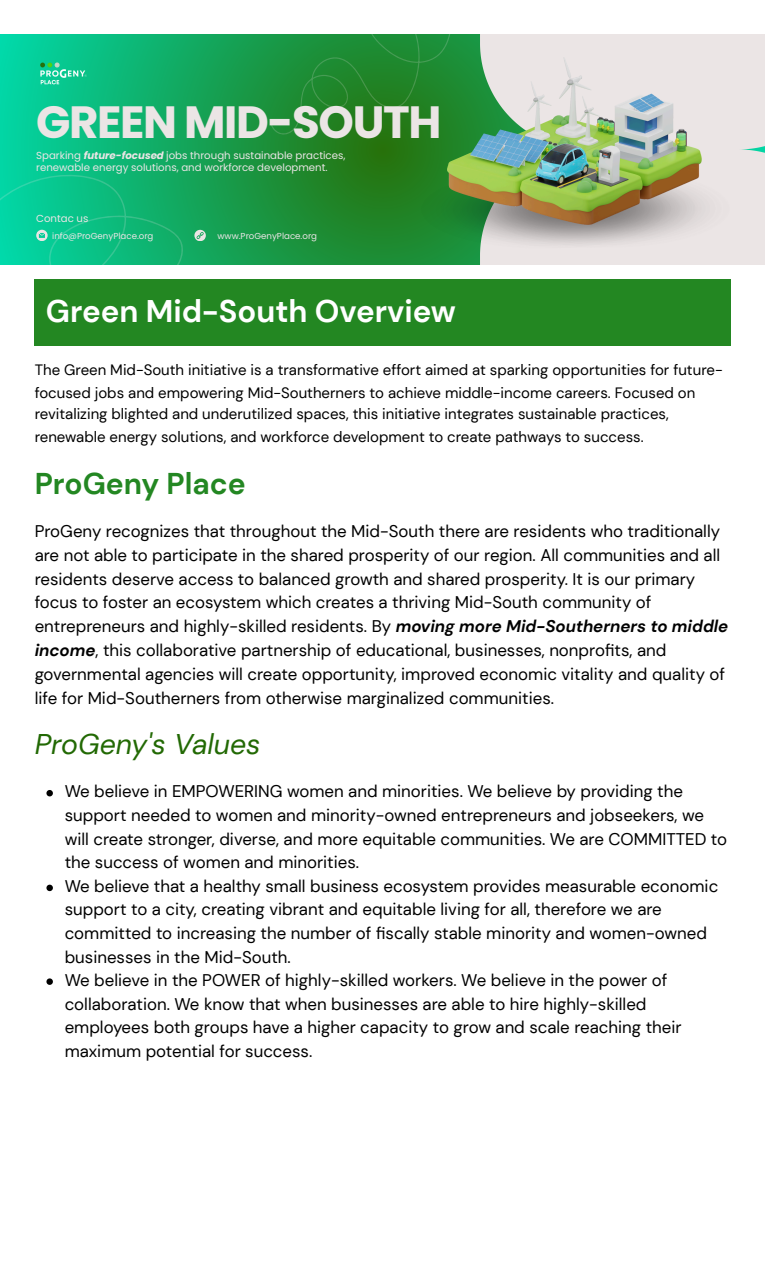
<style>
.page{position:relative;width:765px;height:1262px;background:#fff}
.page>*{position:absolute;margin:0;border:0;box-sizing:border-box;transform-origin:0 0}
.t1{font:700 45.12px "Poppins";letter-spacing:-.03em;color:#ebe5e5}
.t2{font:700 31.25px "DM Sans";color:#fff}
.t3{font:700 30px "DM Sans";color:#238722}
.t4{font:italic 28.38px "DM Sans";color:#226904}
.t5{font:16.88px/23.9px "DM Sans";color:#000}
.t6{font:15px/22.2px "DM Sans";color:#000}
.t7{font:10.25px/12.2px "Poppins";color:#ebe5e5}
.t8{font:8.62px "Poppins";color:#ebe5e5}
.s1{font-weight:700;font-style:italic}
</style>
<div class="page">
<svg style="left:0;top:35px;width:480px;height:229px;background:#14a255"></svg>
<svg style="left:270px;top:35px;width:182px;height:100px;background:#20882d"></svg>
<div style="left:480px;top:35px;width:285px;height:229px;background:#ebe5e5"></div>
<img style="left:414px;top:165px;width:321px;height:88px">
<img style="left:447px;top:58px;width:255px;height:167px">
<svg style="left:0;top:175px;width:216px;height:89px;background:#0ebd7f"></svg>
<img style="left:36px;top:59px;width:63px;height:31px">
<div style="left:35px;top:279px;width:695px;height:67px;background:#238722"></div>
<svg style="left:46px;top:790px;width:7px;height:6px"></svg>
<svg style="left:46px;top:885px;width:7px;height:6px"></svg>
<svg style="left:46px;top:978px;width:7px;height:7px"></svg>
<p class="t1" style="left:36px;top:91px;width:407px">GREEN MID-SOUTH</p>
<p class="t7" style="left:36px;top:149px;width:311px">Sparking <span class="s1">future-focused</span> jobs through sustainable practices, renewable energy solutions, and workforce development.</p>
<p class="t7" style="left:36px;top:212px;width:54px">Contac us</p>
<p class="t8" style="left:52px;top:230px;width:103px">info@ProGenyPlace.org</p>
<p class="t8" style="left:218px;top:230px;width:101px">www.ProGenyPlace.org</p>
<p class="t2" style="left:46px;top:291px;width:412px">Green Mid-South Overview</p>
<p class="t6" style="left:35px;top:359px;width:690px">The Green Mid-South initiative is a transformative effort aimed at sparking opportunities for future&shy;focused jobs and empowering Mid-Southerners to achieve middle-income careers. Focused on revitalizing blighted and underutilized spaces, this initiative integrates sustainable practices, renewable energy solutions, and workforce development to create pathways to success.</p>
<h1 class="t3" style="left:35px;top:464px;width:213px">ProGeny Place</h1>
<p class="t5" style="left:35px;top:519px;width:695px">ProGeny recognizes that throughout the Mid-South there are residents who traditionally are not able to participate in the shared prosperity of our region. All communities and all residents deserve access to balanced growth and shared prosperity. It is our primary focus to foster an ecosystem which creates a thriving Mid-South community of entrepreneurs and highly-skilled residents. By <span class="s1">moving more Mid-Southerners to middle income</span>, this collaborative partnership of educational, businesses, nonprofits, and governmental agencies will create opportunity, improved economic vitality and quality of life for Mid-Southerners from otherwise marginalized communities.</p>
<h2 class="t4" style="left:35px;top:726px;width:228px">ProGeny's Values</h2>
<p class="t5" style="left:65px;top:779px;width:664px">We believe in EMPOWERING women and minorities. We believe by providing the support needed to women and minority-owned entrepreneurs and jobseekers, we will create stronger, diverse, and more equitable communities. We are COMMITTED to the success of women and minorities.</p>
<p class="t5" style="left:65px;top:874px;width:655px">We believe that a healthy small business ecosystem provides measurable economic support to a city, creating vibrant and equitable living for all, therefore we are committed to increasing the number of fiscally stable minority and women-owned businesses in the Mid-South.</p>
<p class="t5" style="left:65px;top:969px;width:618px;line-height:23.5px">We believe in the POWER of highly-skilled workers. We believe in the power of collaboration. We know that when businesses are able to hire highly-skilled employees both groups have a higher capacity to grow and scale reaching their maximum potential for success.</p>
</div>
